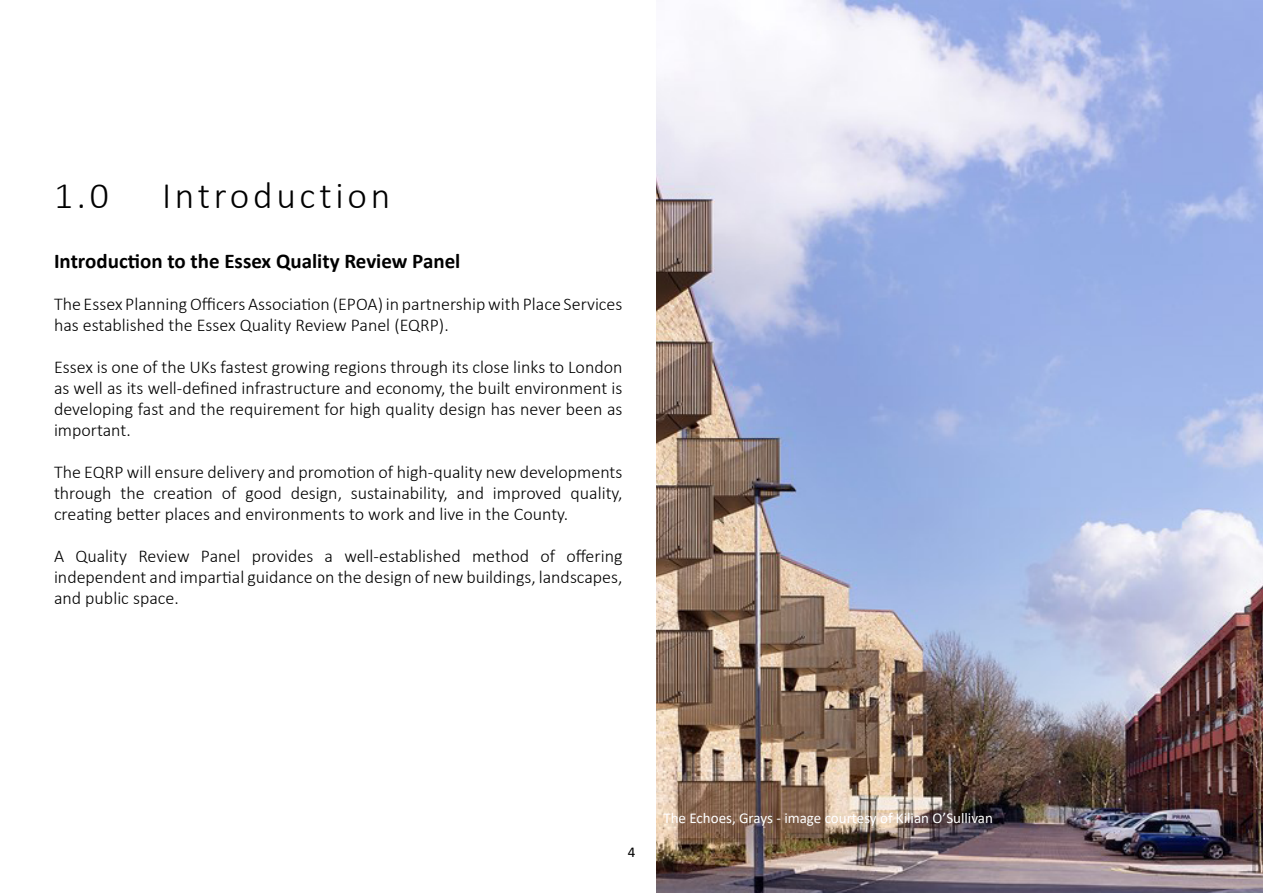
<style>
.page{position:relative;width:1263px;height:893px;background:#fff}
.page>*{position:absolute;margin:0;border:0;box-sizing:border-box;transform-origin:0 0}
.t1{font:300 37.5px "Calibri";letter-spacing:.1em;color:#000}
.t2{font:700 21px "Calibri";color:#000}
.t3{font:300 18px/21px "Calibri";color:#000;text-align:justify}
.t4{font:15px "Calibri";color:#fff}
.t5{font:15px "Calibri";color:#000}
</style>
<div class="page">
<img style="left:656px;top:0;width:607px;height:893px">
<h1 class="t1" style="left:54px;top:173px;width:56px">1.0</h1>
<h1 class="t1" style="left:162px;top:173px;width:230px">Introduction</h1>
<p class="t2" style="left:54px;top:246px;width:408px">Introduction to the Essex Quality Review Panel</p>
<p class="t3" style="left:54px;top:293px;width:570px">The Essex Planning Officers Association (EPOA) in partnership with Place Services has established the Essex Quality Review Panel (EQRP).</p>
<p class="t3" style="left:54px;top:356px;width:570px">Essex is one of the UKs fastest growing regions through its close links to London as well as its well-defined infrastructure and economy, the built environment is developing fast and the requirement for high quality design has never been as important.</p>
<p class="t3" style="left:54px;top:461px;width:570px">The EQRP will ensure delivery and promotion of high-quality new developments through the creation of good design, sustainability, and improved quality, creating better places and environments to work and live in the County.</p>
<p class="t3" style="left:54px;top:545px;width:570px">A Quality Review Panel provides a well-established method of offering independent and impartial guidance on the design of new buildings, landscapes, and public space.</p>
<p class="t5" style="left:628px;top:842px;width:9px">4</p>
<p class="t4" style="left:663px;top:807px;width:331px">The Echoes, Grays - image courtesy of Kilian O’Sullivan</p>
</div>
